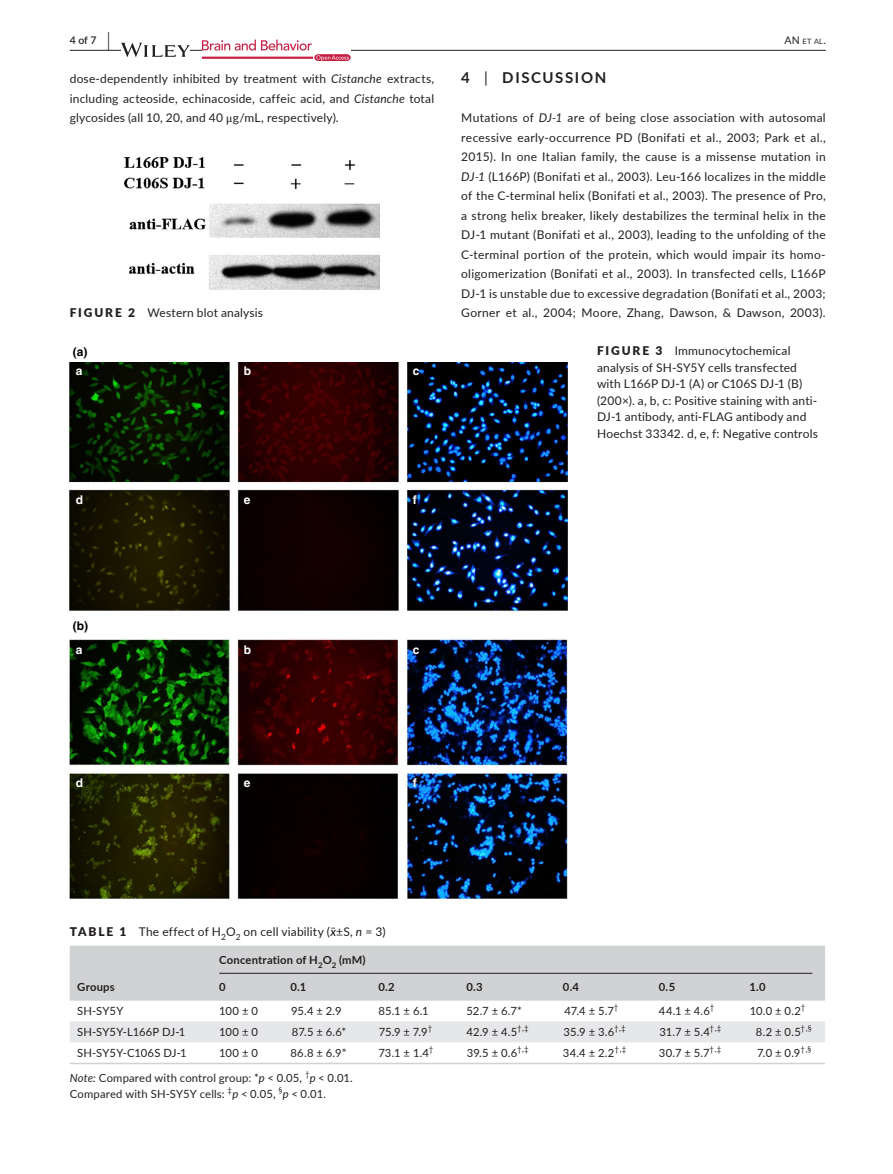
<style>
.page{position:relative;width:893px;height:1174px;background:#fff}
.page>*{position:absolute;margin:0;border:0;box-sizing:border-box;transform-origin:0 0}
.t1{font:700 15px "Lato";letter-spacing:.11em;color:#231f20}
.t2{font:12px/19.5px "Lato";letter-spacing:.015em;color:#231f20;text-align:justify}
.t3{font:700 12px "Helvetica";color:#fff}
.t4{font:700 12px "Helvetica";color:#000}
.t5{font:11.25px "Lato";letter-spacing:.015em;color:#231f20}
.t6{font:700 11.25px "Lato";letter-spacing:.02em;color:#231f20}
.t7{font:600 10.5px "Lato";color:#231f20}
.t8{font:7.8px "Lato";color:#231f20}
.t9{font:7.35px "Lato";color:#231f20}
.s1{font-size:19.5px}
.s2{font-size:10.5px}
.s3{font-style:italic}
.s4{font-family:"STIX"}
.s5{font-weight:400}
.s6{font-weight:900}
.s7{font-style:italic;color:#000}
.s8{font-family:"STIX Math";font-style:italic;color:#000}
</style>
<div class="page">
<hr style="left:70px;top:50px;width:756px;height:1px;background:#231f20">
<svg style="left:121px;top:43px;width:69px;height:14px"></svg>
<svg style="left:202px;top:40px;width:149px;height:21px"></svg>
<img style="left:124px;top:157px;width:256px;height:133px">
<img style="left:70px;top:362px;width:497px;height:536px">
<div style="left:70px;top:945px;width:755px;height:55px;background:#d1d2d4"></div>
<div style="left:70px;top:1021px;width:755px;height:21px;background:#e6e7e9"></div>
<hr style="left:70px;top:1062px;width:142px;height:2px;background:#d1d2d4">
<hr style="left:212px;top:1062px;width:71px;height:2px;background:#d1d2d4">
<hr style="left:283px;top:1062px;width:88px;height:2px;background:#d1d2d4">
<hr style="left:371px;top:1062px;width:88px;height:2px;background:#d1d2d4">
<hr style="left:459px;top:1062px;width:96px;height:2px;background:#d1d2d4">
<hr style="left:555px;top:1062px;width:96px;height:2px;background:#d1d2d4">
<hr style="left:651px;top:1062px;width:91px;height:2px;background:#d1d2d4">
<hr style="left:742px;top:1062px;width:83px;height:2px;background:#d1d2d4">
<hr style="left:219px;top:973px;width:593px;height:1px;background:#231f20">
<p class="t7" style="left:70px;top:33px;width:42px">4 of 7 <span class="s1">|</span></p>
<p class="t9" style="left:784px;top:36px;width:43px"><span class="s2">AN</span> et al<span class="s2">.</span></p>
<p class="t2" style="left:70px;top:68px;width:366px">dose‐dependently inhibited by treatment with <span class="s3">Cistanche</span> extracts, including acteoside, echinacoside, caffeic acid, and <span class="s3">Cistanche</span> total glycosides (all 10, 20, and 40 <span class="s4">μ</span>g/mL, respectively).</p>
<p class="t1" style="left:461px;top:67px;width:147px">4 <span class="s5">|</span> DISCUSSION</p>
<p class="t2" style="left:461px;top:107px;width:366px">Mutations of <span class="s3">DJ‐1</span> are of being close association with autosomal recessive early‐occurrence PD (Bonifati et al., 2003; Park et al., 2015). In one Italian family, the cause is a missense mutation in <span class="s3">DJ‐1</span> (L166P) (Bonifati et al., 2003). Leu‐166 localizes in the middle of the C‐terminal helix (Bonifati et al., 2003). The presence of Pro, a strong helix breaker, likely destabilizes the terminal helix in the DJ‐1 mutant (Bonifati et al., 2003), leading to the unfolding of the C‐terminal portion of the protein, which would impair its homo‐ oligomerization (Bonifati et al., 2003). In transfected cells, L166P DJ‐1 is unstable due to excessive degradation (Bonifati et al., 2003;</p>
<p class="t2" style="left:70px;top:302px;width:195px"><span class="s6">FIGURE 2</span> Western blot analysis</p>
<p class="t2" style="left:461px;top:302px;width:366px">Gorner et al., 2004; Moore, Zhang, Dawson, &amp; Dawson, 2003).</p>
<p class="t2" style="left:597px;top:342px;width:222px;line-height:16.5px;text-align:left"><span class="s6">FIGURE 3</span> Immunocytochemical analysis of SH‐SY5Y cells transfected with L166P DJ‐1 (A) or C106S DJ‐1 (B) (200×). a, b, c: Positive staining with anti‐ DJ‐1 antibody, anti‐FLAG antibody and Hoechst 33342. d, e, f: Negative controls</p>
<p class="t4" style="left:73px;top:344px;width:16px">(a)</p>
<p class="t3" style="left:244px;top:363px;width:9px">b</p>
<p class="t3" style="left:413px;top:363px;width:8px">c</p>
<p class="t3" style="left:76px;top:363px;width:8px">a</p>
<p class="t3" style="left:76px;top:493px;width:9px">d</p>
<p class="t3" style="left:244px;top:493px;width:8px">e</p>
<p class="t3" style="left:413px;top:493px;width:5px">f</p>
<p class="t4" style="left:73px;top:618px;width:17px">(b)</p>
<p class="t3" style="left:76px;top:642px;width:8px">a</p>
<p class="t3" style="left:244px;top:642px;width:9px">b</p>
<p class="t3" style="left:413px;top:642px;width:8px">c</p>
<p class="t3" style="left:76px;top:775px;width:9px">d</p>
<p class="t3" style="left:244px;top:775px;width:8px">e</p>
<p class="t3" style="left:413px;top:775px;width:5px">f</p>
<p class="t2" style="left:70px;top:921px;width:317px"><span class="s6">TABLE 1</span> The effect of H<sub>2</sub>O<sub>2</sub> on cell viability (<span class="s7">x</span><span class="s8">̄</span>±S, <span class="s3">n</span> = 3)</p>
<p class="t6" style="left:77px;top:979px;width:39px">Groups</p>
<p class="t6" style="left:219px;top:951px;width:148px">Concentration of H<sub>2</sub>O<sub>2</sub> (mM)</p>
<p class="t6" style="left:219px;top:979px;width:8px">0</p>
<p class="t6" style="left:291px;top:979px;width:17px">0.1</p>
<p class="t6" style="left:378px;top:979px;width:18px">0.2</p>
<p class="t6" style="left:467px;top:979px;width:18px">0.3</p>
<p class="t6" style="left:563px;top:979px;width:18px">0.4</p>
<p class="t6" style="left:659px;top:979px;width:18px">0.5</p>
<p class="t6" style="left:749px;top:979px;width:18px">1.0</p>
<p class="t5" style="left:77px;top:1003px;width:48px">SH‐SY5Y</p>
<p class="t5" style="left:219px;top:1003px;width:40px">100±0</p>
<p class="t5" style="left:291px;top:1003px;width:52px">95.4 ± 2.9</p>
<p class="t5" style="left:378px;top:1003px;width:52px">85.1 ± 6.1</p>
<p class="t5" style="left:467px;top:1003px;width:57px">52.7 ± 6.7*</p>
<p class="t5" style="left:565px;top:1003px;width:51px">47.4 ± 5.7</p>
<p class="t8" style="left:614px;top:1001px;width:6px">†</p>
<p class="t5" style="left:659px;top:1003px;width:53px">44.1 ± 4.6</p>
<p class="t8" style="left:710px;top:1001px;width:6px">†</p>
<p class="t5" style="left:750px;top:1003px;width:53px">10.0 ± 0.2</p>
<p class="t8" style="left:801px;top:1001px;width:6px">†</p>
<p class="t5" style="left:77px;top:1024px;width:110px">SH‐SY5Y‐L166P DJ‐1</p>
<p class="t5" style="left:219px;top:1024px;width:40px">100±0</p>
<p class="t5" style="left:292px;top:1024px;width:56px">87.5 ± 6.6*</p>
<p class="t5" style="left:379px;top:1024px;width:50px">75.9 ± 7.9</p>
<p class="t8" style="left:428px;top:1023px;width:6px">†</p>
<p class="t5" style="left:467px;top:1024px;width:52px">42.9 ± 4.5</p>
<p class="t8" style="left:517px;top:1023px;width:13px">†,‡</p>
<p class="t5" style="left:564px;top:1024px;width:52px">35.9 ± 3.6</p>
<p class="t8" style="left:614px;top:1023px;width:13px">†,‡</p>
<p class="t5" style="left:659px;top:1024px;width:52px">31.7 ± 5.4</p>
<p class="t8" style="left:710px;top:1023px;width:13px">†,‡</p>
<p class="t5" style="left:756px;top:1024px;width:46px">8.2 ± 0.5</p>
<p class="t8" style="left:800px;top:1023px;width:13px">†,§</p>
<p class="t5" style="left:77px;top:1045px;width:111px">SH‐SY5Y‐C106S DJ‐1</p>
<p class="t5" style="left:219px;top:1045px;width:40px">100±0</p>
<p class="t5" style="left:291px;top:1045px;width:58px">86.8 ± 6.9*</p>
<p class="t5" style="left:378px;top:1045px;width:52px">73.1 ± 1.4</p>
<p class="t8" style="left:429px;top:1044px;width:6px">†</p>
<p class="t5" style="left:467px;top:1045px;width:52px">39.5 ± 0.6</p>
<p class="t8" style="left:517px;top:1044px;width:13px">†,‡</p>
<p class="t5" style="left:563px;top:1045px;width:53px">34.4 ± 2.2</p>
<p class="t8" style="left:614px;top:1044px;width:13px">†,‡</p>
<p class="t5" style="left:659px;top:1045px;width:52px">30.7 ± 5.7</p>
<p class="t8" style="left:709px;top:1044px;width:13px">†,‡</p>
<p class="t5" style="left:757px;top:1045px;width:45px">7.0 ± 0.9</p>
<p class="t8" style="left:800px;top:1044px;width:13px">†,§</p>
<p class="t5" style="left:70px;top:1070px;width:234px"><span class="s3">Note:</span> Compared with control group: *<span class="s3">p</span> &lt; 0.05,</p>
<p class="t8" style="left:305px;top:1068px;width:6px">†</p>
<p class="t5" style="left:310px;top:1070px;width:45px"><span class="s3">p</span> &lt; 0.01.</p>
<p class="t5" style="left:70px;top:1085px;width:157px">Compared with SH‐SY5Y cells:</p>
<p class="t8" style="left:228px;top:1084px;width:6px">‡</p>
<p class="t5" style="left:232px;top:1085px;width:45px"><span class="s3">p</span> &lt; 0.05,</p>
<p class="t8" style="left:279px;top:1084px;width:5px">§</p>
<p class="t5" style="left:283px;top:1085px;width:45px"><span class="s3">p</span> &lt; 0.01.</p>
</div>
